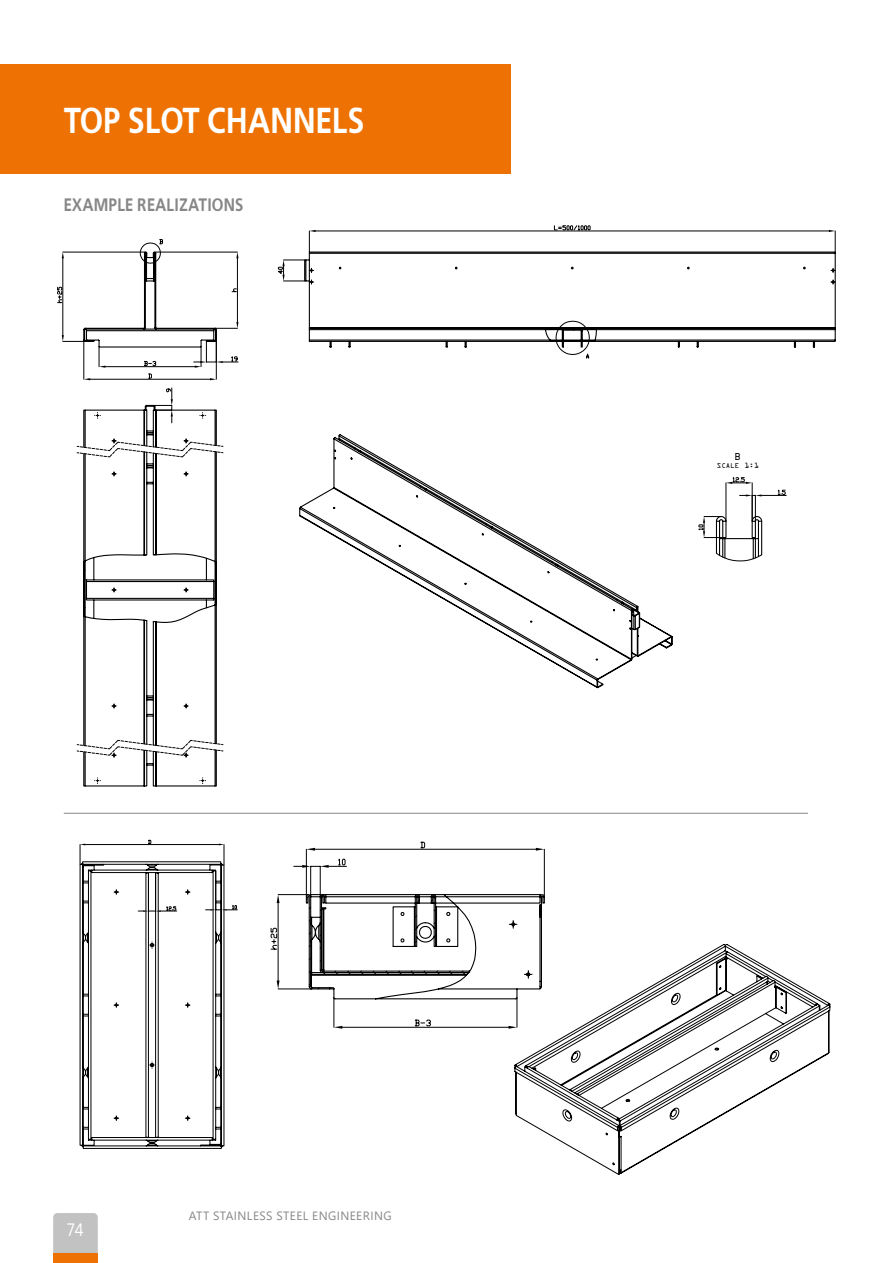
<style>
.page{position:relative;width:893px;height:1263px;background:#fff}
.page>*{position:absolute;margin:0;border:0;box-sizing:border-box;transform-origin:0 0}
.t1{font:700 36px "EFN Bureau";color:#fff}
.t2{font:700 18px "EFN Bureau";color:#878787}
.t3{font:18px "EFN Bureau";color:#fff}
.t4{font:12px "Segoe UI";letter-spacing:.035em;color:#878787}
.t5{font:9px "OCRA Std";color:#000}
.t6{font:6.3px "OCRA Std";color:#000}
.s1{font-size:6.75px}
</style>
<div class="page">
<svg style="left:53px;top:1213px;width:45px;height:41px;background:#c3c0be"></svg>
<div style="left:53px;top:1254px;width:45px;height:9px;background:#ee7203"></div>
<div style="left:0;top:64px;width:510px;height:110px;background:#ee7203"></div>
<svg style="left:57px;top:239px;width:182px;height:141px"></svg>
<svg style="left:277px;top:231px;width:32px;height:111px"></svg>
<svg style="left:309px;top:225px;width:527px;height:134px"></svg>
<svg style="left:76px;top:388px;width:675px;height:396px"></svg>
<svg style="left:514px;top:944px;width:317px;height:231px"></svg>
<svg style="left:270px;top:841px;width:276px;height:188px"></svg>
<svg style="left:79px;top:840px;width:158px;height:309px"></svg>
<hr style="left:64px;top:813px;width:744px;height:1px;background:#878787">
<svg style="left:697px;top:454px;width:90px;height:106px"></svg>
<h1 class="t1" style="left:64px;top:93px;width:302px">TOP SLOT CHANNELS</h1>
<h2 class="t2" style="left:64px;top:190px;width:181px">EXAMPLE REALIZATIONS</h2>
<h2 class="t3" style="left:67px;top:1217px;width:18px">74</h2>
<p class="t4" style="left:189px;top:1204px;width:204px">ATT STAINLESS STEEL ENGINEERING</p>
<p class="t5" style="left:735px;top:453px;width:8px">B</p>
<p class="t6" style="left:717px;top:463px;width:44px">SCALE <span class="s1">1:1</span></p>
</div>
